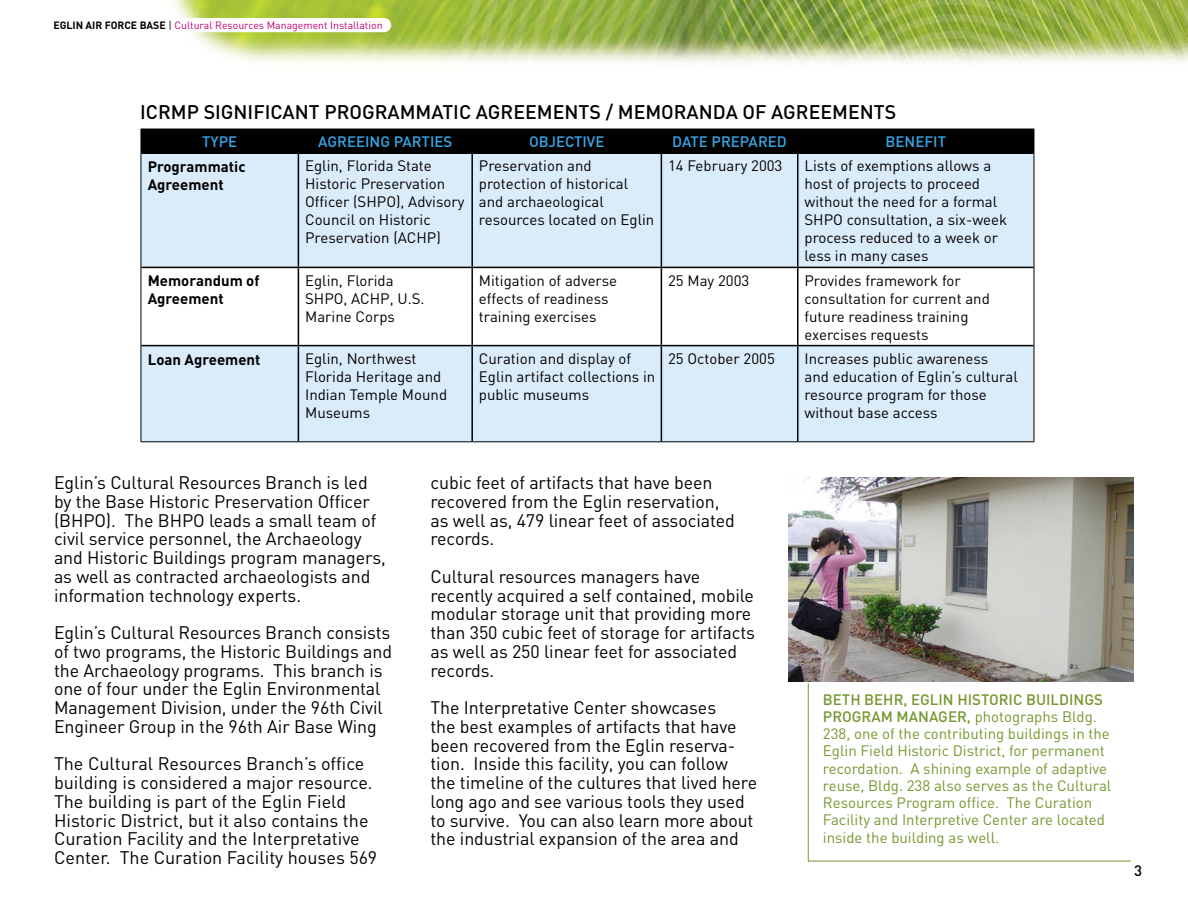
<style>
.page{position:relative;width:1188px;height:918px;background:#fff}
.page>*{position:absolute;margin:0;border:0;box-sizing:border-box;transform-origin:0 0}
.t1{font:500 19.5px "DIN";color:#000}
.BODY_TEXT_STYLE{font:18px/18.8px "DIN";letter-spacing:-.005em;color:#000}
.t2{font:15px/18px "DIN";color:#000}
.photo_caption{font:15px/17.2px "DIN";color:#75972f}
.t3{font:700 15px/18px "DIN";color:#000}
.t4{font:500 15px "DIN";color:#36a7e9}
.photo_caption-2{font:500 15px "DIN";color:#75972f}
.photo_caption-3{font:500 15px "DIN";color:#000}
.t5{font:10.5px "DIN";color:#c10077}
.s1{font-weight:700;color:#000}
.s2{color:#000}
.s3{font-weight:500}
</style>
<div class="page">
<img style="left:140px;top:0;width:1048px;height:862px">
<svg style="left:140px;top:18px;width:251px;height:14px"></svg>
<div style="left:141px;top:129px;width:892px;height:24px;background:#000"></div>
<svg style="left:142px;top:154px;width:892px;height:287px;fill:#daebfa"></svg>
<hr style="left:798px;top:129px;width:236px;height:1px;background:#000">
<svg style="left:1034px;top:129px;width:1px;height:24px"></svg>
<hr style="left:141px;top:153px;width:1px;height:114px;background:#000">
<hr style="left:1034px;top:153px;width:1px;height:114px;background:#000">
<hr style="left:141px;top:267px;width:1px;height:79px;background:#000">
<hr style="left:1034px;top:267px;width:1px;height:79px;background:#000">
<hr style="left:141px;top:346px;width:1px;height:95px;background:#000">
<hr style="left:1034px;top:346px;width:1px;height:95px;background:#000">
<hr style="left:141px;top:441px;width:157px;height:1px;background:#000">
<hr style="left:298px;top:441px;width:174px;height:1px;background:#000">
<hr style="left:472px;top:441px;width:189px;height:1px;background:#000">
<hr style="left:661px;top:441px;width:137px;height:1px;background:#000">
<hr style="left:798px;top:441px;width:236px;height:1px;background:#000">
<hr style="left:141px;top:152px;width:157px;height:2px;background:#000">
<hr style="left:298px;top:152px;width:174px;height:2px;background:#000">
<hr style="left:298px;top:154px;width:1px;height:113px;background:#000">
<hr style="left:472px;top:152px;width:189px;height:2px;background:#000">
<hr style="left:471px;top:154px;width:2px;height:113px;background:#000">
<hr style="left:661px;top:152px;width:137px;height:2px;background:#000">
<hr style="left:661px;top:154px;width:1px;height:113px;background:#000">
<hr style="left:798px;top:152px;width:236px;height:2px;background:#000">
<hr style="left:797px;top:154px;width:1px;height:113px;background:#000">
<hr style="left:141px;top:267px;width:157px;height:1px;background:#000">
<hr style="left:298px;top:267px;width:174px;height:1px;background:#000">
<hr style="left:298px;top:268px;width:1px;height:77px;background:#000">
<hr style="left:472px;top:267px;width:189px;height:1px;background:#000">
<hr style="left:471px;top:268px;width:2px;height:77px;background:#000">
<hr style="left:661px;top:267px;width:137px;height:1px;background:#000">
<hr style="left:661px;top:268px;width:1px;height:77px;background:#000">
<hr style="left:798px;top:267px;width:236px;height:1px;background:#000">
<hr style="left:797px;top:268px;width:1px;height:77px;background:#000">
<hr style="left:141px;top:345px;width:157px;height:1px;background:#000">
<hr style="left:298px;top:345px;width:174px;height:1px;background:#000">
<hr style="left:298px;top:346px;width:1px;height:95px;background:#000">
<hr style="left:472px;top:345px;width:189px;height:1px;background:#000">
<hr style="left:471px;top:346px;width:2px;height:95px;background:#000">
<hr style="left:661px;top:345px;width:137px;height:1px;background:#000">
<hr style="left:661px;top:346px;width:1px;height:95px;background:#000">
<hr style="left:798px;top:345px;width:236px;height:1px;background:#000">
<hr style="left:797px;top:346px;width:1px;height:95px;background:#000">
<img style="left:788px;top:478px;width:345px;height:204px">
<svg style="left:808px;top:683px;width:323px;height:178px"></svg>
<p class="t5" style="left:53px;top:19px;width:331px"><span class="s1">EGLIN AIR FORCE BASE</span> <span class="s2">|</span> Cultural Resources Management Installation</p>
<p class="t1" style="left:140px;top:99px;width:758px">ICRMP SIGNIFICANT PROGRAMMATIC AGREEMENTS / MEMORANDA OF AGREEMENTS</p>
<p class="t4" style="left:202px;top:132px;width:37px">TYPE</p>
<p class="t4" style="left:318px;top:132px;width:136px">AGREEING PARTIES</p>
<p class="t4" style="left:529px;top:132px;width:77px">OBJECTIVE</p>
<p class="t4" style="left:672px;top:132px;width:116px">DATE PREPARED</p>
<p class="t4" style="left:886px;top:132px;width:62px">BENEFIT</p>
<p class="t3" style="left:148px;top:157px;width:99px">Programmatic<br>Agreement</p>
<p class="t2" style="left:305px;top:157px;width:161px">Eglin, Florida State<br>Historic Preservation<br>Officer (SHPO), Advisory<br>Council on Historic<br>Preservation (ACHP)</p>
<p class="t2" style="left:479px;top:157px;width:177px">Preservation and protection of historical and archaeological resources located on Eglin</p>
<p class="t2" style="left:668px;top:157px;width:116px">14 February 2003</p>
<p class="t2" style="left:804px;top:157px;width:188px">Lists of exemptions allows a</p>
<p class="t2" style="left:804px;top:175px;width:204px">host of projects to proceed without the need for a formal<br>SHPO consultation, a six-week process reduced to a week or less in many cases</p>
<p class="t3" style="left:148px;top:271px;width:113px">Memorandum of<br>Agreement</p>
<p class="t2" style="left:305px;top:271px;width:90px">Eglin, Florida</p>
<p class="t2" style="left:305px;top:289px;width:121px">SHPO, ACHP, U.S.<br>Marine Corps</p>
<p class="t2" style="left:479px;top:271px;width:140px">Mitigation of adverse effects of readiness training exercises</p>
<p class="t2" style="left:668px;top:271px;width:83px">25 May 2003</p>
<p class="t2" style="left:804px;top:271px;width:187px">Provides framework for consultation for current and future readiness training exercises requests</p>
<p class="t3" style="left:148px;top:350px;width:114px">Loan Agreement</p>
<p class="t2" style="left:305px;top:350px;width:144px">Eglin, Northwest<br>Florida Heritage and<br>Indian Temple Mound<br>Museums</p>
<p class="t2" style="left:479px;top:350px;width:178px">Curation and display of<br>Eglin artifact collections in public museums</p>
<p class="t2" style="left:668px;top:350px;width:108px">25 October 2005</p>
<p class="t2" style="left:804px;top:350px;width:185px">Increases public awareness</p>
<p class="t2" style="left:804px;top:368px;width:215px">and education of Eglin’s cultural resource program for those without base access</p>
<p class="BODY_TEXT_STYLE" style="left:54px;top:474px;width:333px">Eglin’s Cultural Resources Branch is led by the Base Historic Preservation Officer (BHPO). The BHPO leads a small team of civil service personnel, the Archaeology and Historic Buildings program managers, as well as contracted archaeologists and information technology experts.</p>
<p class="BODY_TEXT_STYLE" style="left:54px;top:624px;width:340px">Eglin’s Cultural Resources Branch consists of two programs, the Historic Buildings and the Archaeology programs. This branch is one of four under the Eglin Environmental Management Division, under the 96th Civil Engineer Group in the 96th Air Base Wing</p>
<p class="BODY_TEXT_STYLE" style="left:54px;top:755px;width:325px">The Cultural Resources Branch’s office building is considered a major resource.<br>The building is part of the Eglin Field Historic District, but it also contains the Curation Facility and the Interpretative Center. The Curation Facility houses 569</p>
<p class="BODY_TEXT_STYLE" style="left:430px;top:474px;width:306px">cubic feet of artifacts that have been recovered from the Eglin reservation, as well as, 479 linear feet of associated records.</p>
<p class="BODY_TEXT_STYLE" style="left:430px;top:567px;width:326px">Cultural resources managers have recently acquired a self contained, mobile modular storage unit that providing more than 350 cubic feet of storage for artifacts as well as 250 linear feet for associated records.</p>
<p class="BODY_TEXT_STYLE" style="left:430px;top:699px;width:328px">The Interpretative Center showcases<br>the best examples of artifacts that have been recovered from the Eglin reserva&shy;tion. Inside this facility, you can follow the timeline of the cultures that lived here long ago and see various tools they used to survive. You can also learn more about the industrial expansion of the area and</p>
<p class="photo_caption-2" style="left:823px;top:689px;width:282px">BETH BEHR, EGLIN HISTORIC BUILDINGS</p>
<p class="photo_caption" style="left:823px;top:708px;width:290px"><span class="s3">PROGRAM MANAGER,</span> photographs Bldg.<br>238, one of the contributing buildings in the Eglin Field Historic District, for permanent recordation. A shining example of adaptive reuse, Bldg. 238 also serves as the Cultural Resources Program office. The Curation Facility and Interpretive Center are located inside the building as well.</p>
<p class="photo_caption-3" style="left:1134px;top:861px;width:9px">3</p>
</div>
